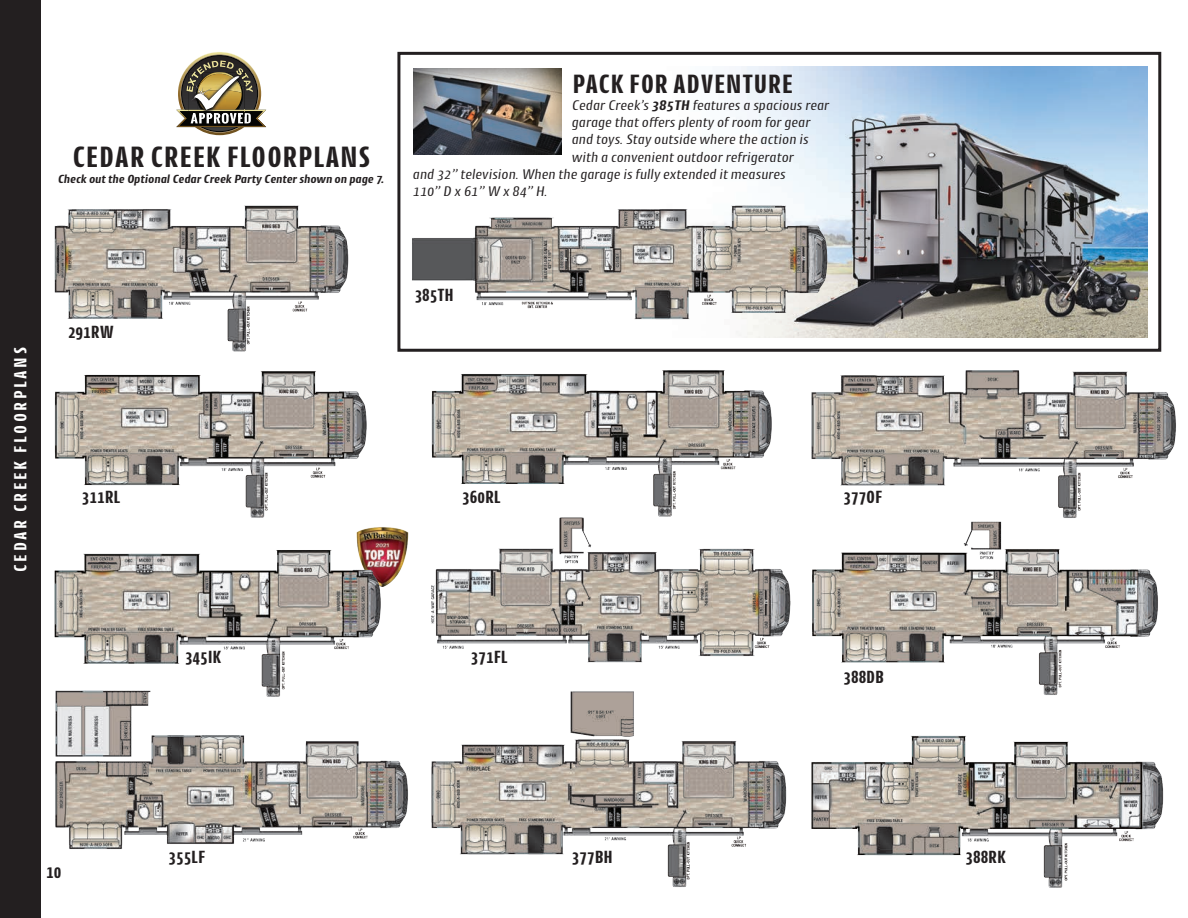
<style>
.page{position:relative;width:1188px;height:918px;background:#fff}
.page>*{position:absolute;margin:0;border:0;box-sizing:border-box;transform-origin:0 0}
.t1{font:700 30px "Cantiga Cnd";letter-spacing:.03em;color:#231f20}
.t2{font:700 27px "Cantiga Cnd";letter-spacing:.03em;color:#231f20}
.t3{font:700 18px "Cantiga Cnd";color:#231f20}
.t4{font:700 18px "Cantiga Cnd";letter-spacing:.15em;color:#fff}
.t5{font:italic 14.25px "Cantiga";letter-spacing:.005em;color:#231f20}
.t6{font:italic 700 12px "Cantiga";color:#231f20}
.s1{font-weight:700}
</style>
<div class="page">
<img style="left:40px;top:33px;width:1136px;height:874px">
<img style="left:176px;top:52px;width:90px;height:83px">
<div style="left:0;top:0;width:40px;height:918px;background:#231f20"></div>
<img style="left:413px;top:69px;width:149px;height:85px">
<p class="t1" style="left:73px;top:138px;width:299px">CEDAR CREEK FLOORPLANS</p>
<p class="t6" style="left:58px;top:172px;width:328px">Check out the Optional Cedar Creek Party Center shown on page 7.</p>
<p class="t2" style="left:572px;top:67px;width:222px">PACK FOR ADVENTURE</p>
<p class="t5" style="left:572px;top:96px;width:259px">Cedar Creek’s <span class="s1">385TH</span> features a spacious rear</p>
<p class="t5" style="left:572px;top:113px;width:240px">garage that offers plenty of room for gear</p>
<p class="t5" style="left:572px;top:131px;width:238px">and toys. Stay outside where the action is</p>
<p class="t5" style="left:572px;top:148px;width:224px">with a convenient outdoor refrigerator</p>
<p class="t5" style="left:413px;top:165px;width:374px">and 32” television. When the garage is fully extended it measures</p>
<p class="t5" style="left:413px;top:182px;width:136px">110” D x 61” W x 84” H.</p>
<p class="t4" style="left:9px;top:572px;width:226px;rotate:-90deg">CEDAR CREEK FLOORPLANS</p>
<p class="t3" style="left:68px;top:321px;width:47px">291RW</p>
<p class="t3" style="left:82px;top:486px;width:40px">311RL</p>
<p class="t3" style="left:185px;top:646px;width:38px">345IK</p>
<p class="t3" style="left:415px;top:284px;width:40px">385TH</p>
<p class="t3" style="left:462px;top:486px;width:40px">360RL</p>
<p class="t3" style="left:471px;top:646px;width:38px">371FL</p>
<p class="t3" style="left:844px;top:486px;width:40px">377OF</p>
<p class="t3" style="left:844px;top:665px;width:42px">388DB</p>
<p class="t3" style="left:46px;top:860px;width:17px">10</p>
<p class="t3" style="left:168px;top:845px;width:38px">355LF</p>
<p class="t3" style="left:572px;top:845px;width:42px">377BH</p>
<p class="t3" style="left:966px;top:845px;width:42px">388RK</p>
</div>
